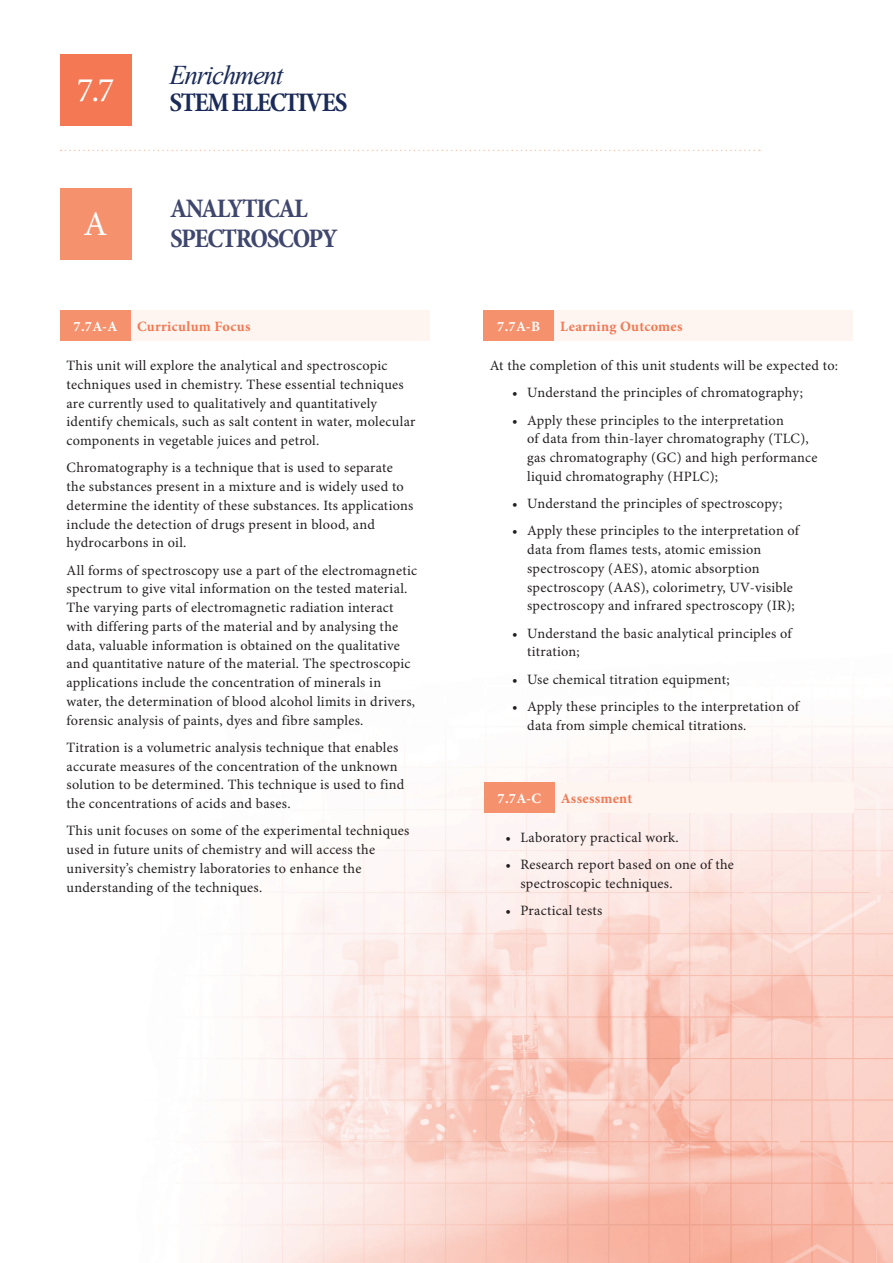
<style>
.page{position:relative;width:893px;height:1263px;background:#fff}
.page>*{position:absolute;margin:0;border:0;box-sizing:border-box;transform-origin:0 0}
.t1{font:34.5px "Minion Pro";color:#fff}
.t2{font:700 condensed 27px "Minion Pro";letter-spacing:-.05em;color:#40476e}
.t3{font:700 condensed 27px "Minion Pro";letter-spacing:-.05em;color:#1b2b59}
.t4{font:italic 27px "Times New Roman";letter-spacing:-.05em;color:#1b2b59}
.t5{font:14.25px/18.8px "Minion Pro";letter-spacing:.02em;color:#231f20}
.t6{font:700 14.25px "Minion Pro";letter-spacing:.02em;color:#f37853}
.t7{font:700 14.25px "Minion Pro";color:#fff}
</style>
<div class="page">
<img style="left:212px;top:719px;width:680px;height:544px">
<svg style="left:61px;top:150px;width:699px;height:1px"></svg>
<div style="left:60px;top:188px;width:71px;height:71px;background:#f6916e"></div>
<div style="left:484px;top:783px;width:71px;height:30px;background:#f6916e"></div>
<div style="left:555px;top:783px;width:299px;height:30px;background:#fef5f0"></div>
<div style="left:60px;top:311px;width:71px;height:30px;background:#f6916e"></div>
<div style="left:131px;top:311px;width:299px;height:30px;background:#fef5f0"></div>
<div style="left:483px;top:311px;width:71px;height:30px;background:#f6916e"></div>
<div style="left:554px;top:311px;width:299px;height:30px;background:#fef5f0"></div>
<div style="left:60px;top:54px;width:71px;height:71px;background:#f37853"></div>
<h1 class="t1" style="left:77px;top:70px;width:39px">7.7</h1>
<h1 class="t1" style="left:84px;top:204px;width:25px">A</h1>
<h2 class="t4" style="left:169px;top:56px;width:115px">Enrichment</h2>
<h2 class="t3" style="left:170px;top:84px;width:179px">STEM ELECTIVES</h2>
<h2 class="t2" style="left:170px;top:190px;width:139px">ANALYTICAL</h2>
<h2 class="t2" style="left:170px;top:220px;width:169px">SPECTROSCOPY</h2>
<p class="t7" style="left:74px;top:316px;width:45px">7.7A-A</p>
<p class="t6" style="left:137px;top:316px;width:115px">Curriculum Focus</p>
<p class="t5" style="left:67px;top:357px;width:350px">This unit will explore the analytical and spectroscopic techniques used in chemistry. These essential techniques are currently used to qualitatively and quantitatively identify chemicals, such as salt content in water, molecular components in vegetable juices and petrol.</p>
<p class="t5" style="left:67px;top:459px;width:348px">Chromatography is a technique that is used to separate the substances present in a mixture and is widely used to determine the identity of these substances. Its applications include the detection of drugs present in blood, and hydrocarbons in oil.</p>
<p class="t5" style="left:67px;top:561px;width:352px">All forms of spectroscopy use a part of the electromagnetic spectrum to give vital information on the tested material.<br>The varying parts of electromagnetic radiation interact with differing parts of the material and by analysing the data, valuable information is obtained on the qualitative and quantitative nature of the material. The spectroscopic applications include the concentration of minerals in water, the determination of blood alcohol limits in drivers, forensic analysis of paints, dyes and fibre samples.</p>
<p class="t5" style="left:67px;top:738px;width:339px">Titration is a volumetric analysis technique that enables accurate measures of the concentration of the unknown solution to be determined. This technique is used to find the concentrations of acids and bases.</p>
<p class="t5" style="left:67px;top:822px;width:344px">This unit focuses on some of the experimental techniques used in future units of chemistry and will access the university’s chemistry laboratories to enhance the understanding of the techniques.</p>
<p class="t7" style="left:497px;top:316px;width:44px">7.7A-B</p>
<p class="t6" style="left:560px;top:316px;width:124px">Learning Outcomes</p>
<p class="t5" style="left:490px;top:357px;width:350px">At the completion of this unit students will be expected to:</p>
<p class="t5" style="left:512px;top:384px;width:292px">• Understand the principles of chromatography;</p>
<p class="t5" style="left:527px;top:411px;width:292px;text-indent:-15px">• Apply these principles to the interpretation<br>of data from thin-layer chromatography (TLC), gas chromatography (GC) and high performance liquid chromatography (HPLC);</p>
<p class="t5" style="left:512px;top:495px;width:272px">• Understand the principles of spectroscopy;</p>
<p class="t5" style="left:527px;top:522px;width:273px;text-indent:-15px">• Apply these principles to the interpretation of data from flames tests, atomic emission spectroscopy (AES), atomic absorption spectroscopy (AAS), colorimetry, UV-visible spectroscopy and infrared spectroscopy (IR);</p>
<p class="t5" style="left:527px;top:624px;width:266px;text-indent:-15px">• Understand the basic analytical principles of titration;</p>
<p class="t5" style="left:512px;top:670px;width:219px">• Use chemical titration equipment;</p>
<p class="t5" style="left:527px;top:697px;width:273px;text-indent:-15px">• Apply these principles to the interpretation of data from simple chemical titrations.</p>
<p class="t7" style="left:498px;top:788px;width:45px">7.7A-C</p>
<p class="t6" style="left:561px;top:788px;width:73px">Assessment</p>
<p class="t5" style="left:505px;top:828px;width:175px">• Laboratory practical work.</p>
<p class="t5" style="left:520px;top:856px;width:215px;text-indent:-15px">• Research report based on one of the spectroscopic techniques.</p>
<p class="t5" style="left:505px;top:902px;width:99px">• Practical tests</p>
</div>
